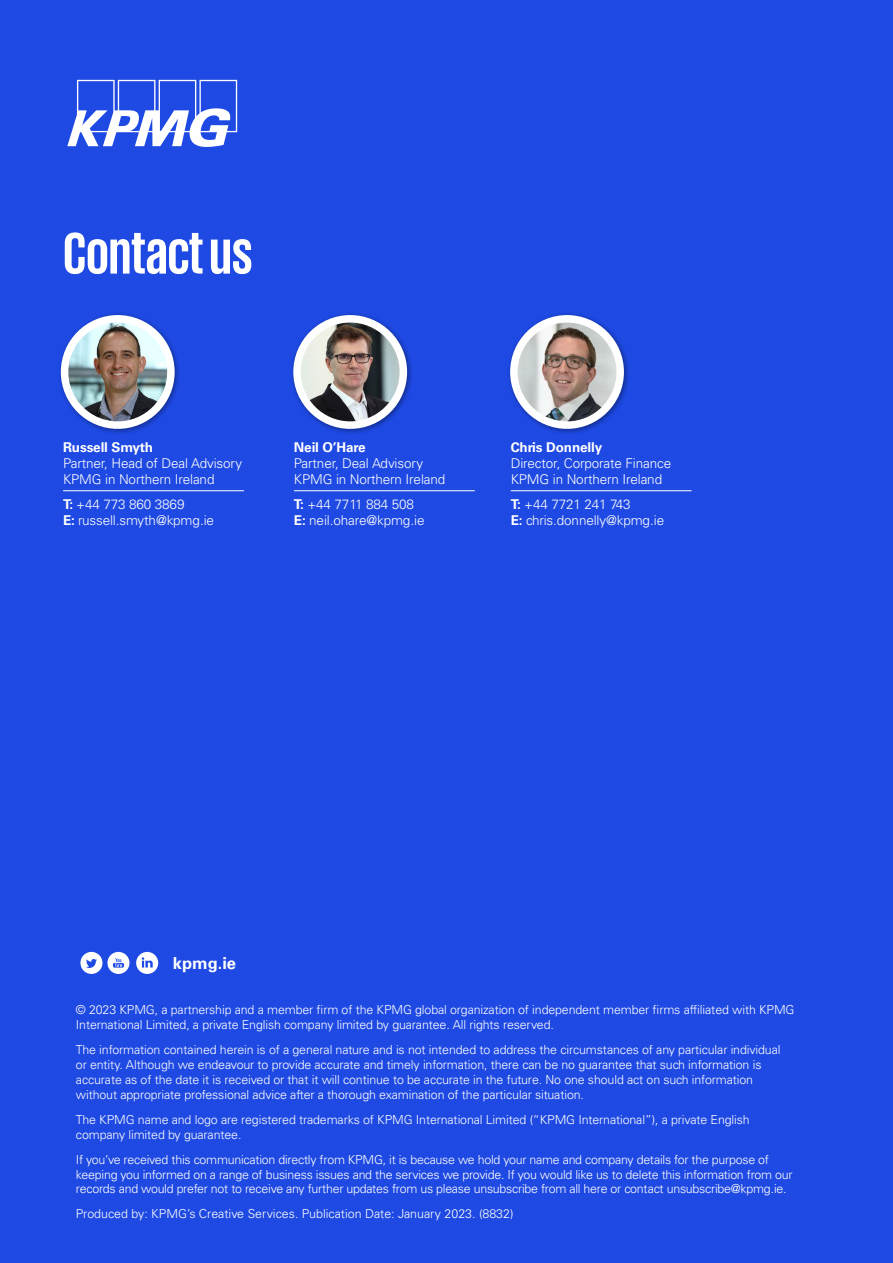
<style>
.page{position:relative;width:893px;height:1263px;background:#1e49e2}
.page>*{position:absolute;margin:0;border:0;box-sizing:border-box;transform-origin:0 0}
.t1{font:700 60px "KPMG";color:#fff}
.t2{font:700 16.5px "Univers LT Std";color:#fff}
.t3{font:300 13.5px/16.2px "Univers LT Std";letter-spacing:-.01em;color:#fff}
.t4{font:700 13.5px "Univers LT Std";letter-spacing:-.01em;color:#fff}
.t5{font:300 12.45px/14.9px "Univers LT Std";letter-spacing:-.01em;color:#fff}
.s1{font-weight:700}
</style>
<div class="page">
<svg style="left:67px;top:80px;width:170px;height:67px"></svg>
<div style="left:136px;top:952px;width:22px;height:22px;background:#fff;border-radius:50%"></div>
<svg style="left:142px;top:957px;width:11px;height:10px"></svg>
<div style="left:107px;top:952px;width:22px;height:22px;background:#fff;border-radius:50%"></div>
<svg style="left:113px;top:958px;width:11px;height:10px"></svg>
<div style="left:80px;top:952px;width:22px;height:22px;background:#fff;border-radius:50%"></div>
<svg style="left:86px;top:959px;width:11px;height:9px"></svg>
<hr style="left:63px;top:490px;width:181px;height:1px;background:#fff">
<hr style="left:294px;top:490px;width:181px;height:1px;background:#fff">
<hr style="left:511px;top:490px;width:181px;height:1px;background:#fff">
<div style="left:291px;top:312px;width:122px;height:123px;background:#000;opacity:.35"></div>
<img style="left:297px;top:319px;width:106px;height:106px;border-radius:53px">
<div style="left:293px;top:315px;width:114px;height:114px;border:8px solid #fff;border-radius:50%"></div>
<div style="left:507px;top:312px;width:123px;height:123px;background:#000;opacity:.35"></div>
<img style="left:514px;top:319px;width:106px;height:106px;border-radius:53px">
<div style="left:510px;top:315px;width:114px;height:114px;border:8px solid #fff;border-radius:50%"></div>
<div style="left:58px;top:312px;width:123px;height:123px;background:#000;opacity:.35"></div>
<img style="left:65px;top:319px;width:106px;height:106px;border-radius:53px">
<div style="left:61px;top:315px;width:114px;height:114px;border:8px solid #fff;border-radius:50%"></div>
<h1 class="t1" style="left:63px;top:223px;width:191px">Contact us</h1>
<p class="t4" style="left:63px;top:439px;width:92px">Russell Smyth</p>
<p class="t3" style="left:63px;top:455px;width:181px">Partner, Head of Deal Advisory<br>KPMG in Northern Ireland</p>
<p class="t3" style="left:63px;top:496px;width:153px"><span class="s1">T:</span> +44 773 860 3869<br><span class="s1">E:</span> russell.smyth@kpmg.ie</p>
<p class="t4" style="left:294px;top:439px;width:73px">Neil O’Hare</p>
<p class="t3" style="left:294px;top:455px;width:153px">Partner, Deal Advisory<br>KPMG in Northern Ireland</p>
<p class="t3" style="left:294px;top:496px;width:132px"><span class="s1">T:</span> +44 7711 884 508<br><span class="s1">E:</span> neil.ohare@kpmg.ie</p>
<p class="t4" style="left:511px;top:439px;width:93px">Chris Donnelly</p>
<p class="t3" style="left:511px;top:455px;width:162px">Director, Corporate Finance<br>KPMG in Northern Ireland</p>
<p class="t3" style="left:511px;top:496px;width:155px"><span class="s1">T:</span> +44 7721 241 743<br><span class="s1">E:</span> chris.donnelly@kpmg.ie</p>
<h2 class="t2" style="left:173px;top:953px;width:65px">kpmg.ie</h2>
<p class="t5" style="left:76px;top:1002px;width:720px">© 2023 KPMG, a partnership and a member firm of the KPMG global organization of independent member firms affiliated with KPMG<br>International Limited, a private English company limited by guarantee. All rights reserved.</p>
<p class="t5" style="left:76px;top:1042px;width:706px">The information contained herein is of a general nature and is not intended to address the circumstances of any particular individual or entity. Although we endeavour to provide accurate and timely information, there can be no guarantee that such information is accurate as of the date it is received or that it will continue to be accurate in the future. No one should act on such information without appropriate professional advice after a thorough examination of the particular situation.</p>
<p class="t5" style="left:76px;top:1112px;width:675px">The KPMG name and logo are registered trademarks of KPMG International Limited (“KPMG International”), a private English company limited by guarantee.</p>
<p class="t5" style="left:76px;top:1152px;width:718px">If you’ve received this communication directly from KPMG, it is because we hold your name and company details for the purpose of keeping you informed on a range of business issues and the services we provide. If you would like us to delete this information from our records and would prefer not to receive any further updates from us please unsubscribe from all here or contact unsubscribe@kpmg.ie.</p>
<p class="t5" style="left:76px;top:1206px;width:439px">Produced by: KPMG’s Creative Services. Publication Date: January 2023. (8832)</p>
</div>
